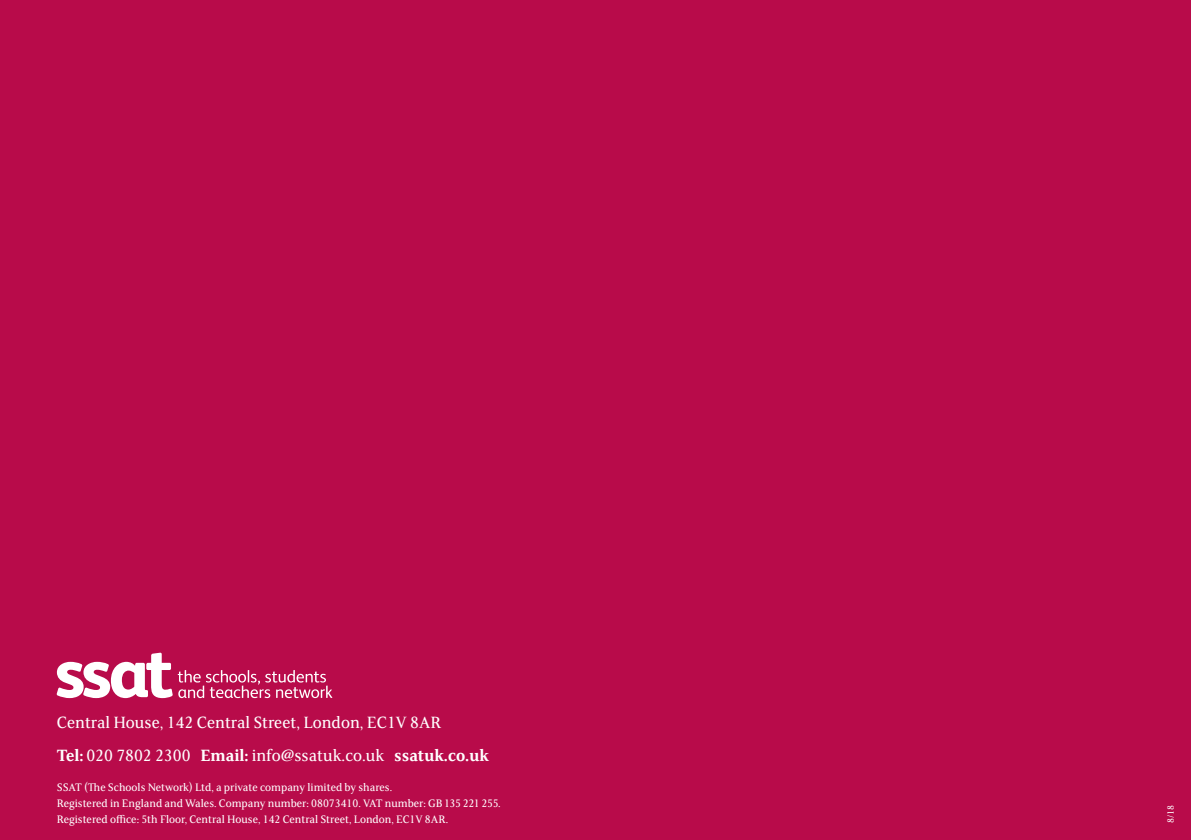
<style>
.page{position:relative;width:1191px;height:840px;background:#fff}
.page>*{position:absolute;margin:0;border:0;box-sizing:border-box;transform-origin:0 0}
.t1{font:18px "FS Sally";color:#fff}
.t2{font:12px/16px "FS Sally";color:#fff}
.t3{font:10px "FS Sally";color:#fff}
.s1{font-weight:600}
</style>
<div class="page">
<div style="left:0;top:0;width:1191px;height:839px;background:#b80b4a"></div>
<svg style="left:57px;top:652px;width:275px;height:45px"></svg>
<p class="t1" style="left:57px;top:709px;width:386px">Central House, 142 Central Street, London, EC1V 8AR</p>
<p class="t1" style="left:57px;top:743px;width:434px"><span class="s1">Tel:</span> 020 7802 2300 <span class="s1">Email:</span> info@ssatuk.co.uk <span class="s1">ssatuk.co.uk</span></p>
<p class="t2" style="left:57px;top:778px;width:445px">SSAT (The Schools Network) Ltd, a private company limited by shares.<br>Registered in England and Wales. Company number: 08073410. VAT number: GB 135 221 255.<br>Registered office: 5th Floor, Central House, 142 Central Street, London, EC1V 8AR.</p>
<p class="t3" style="left:1164px;top:822px;width:20px;rotate:-90deg">8/18</p>
</div>
